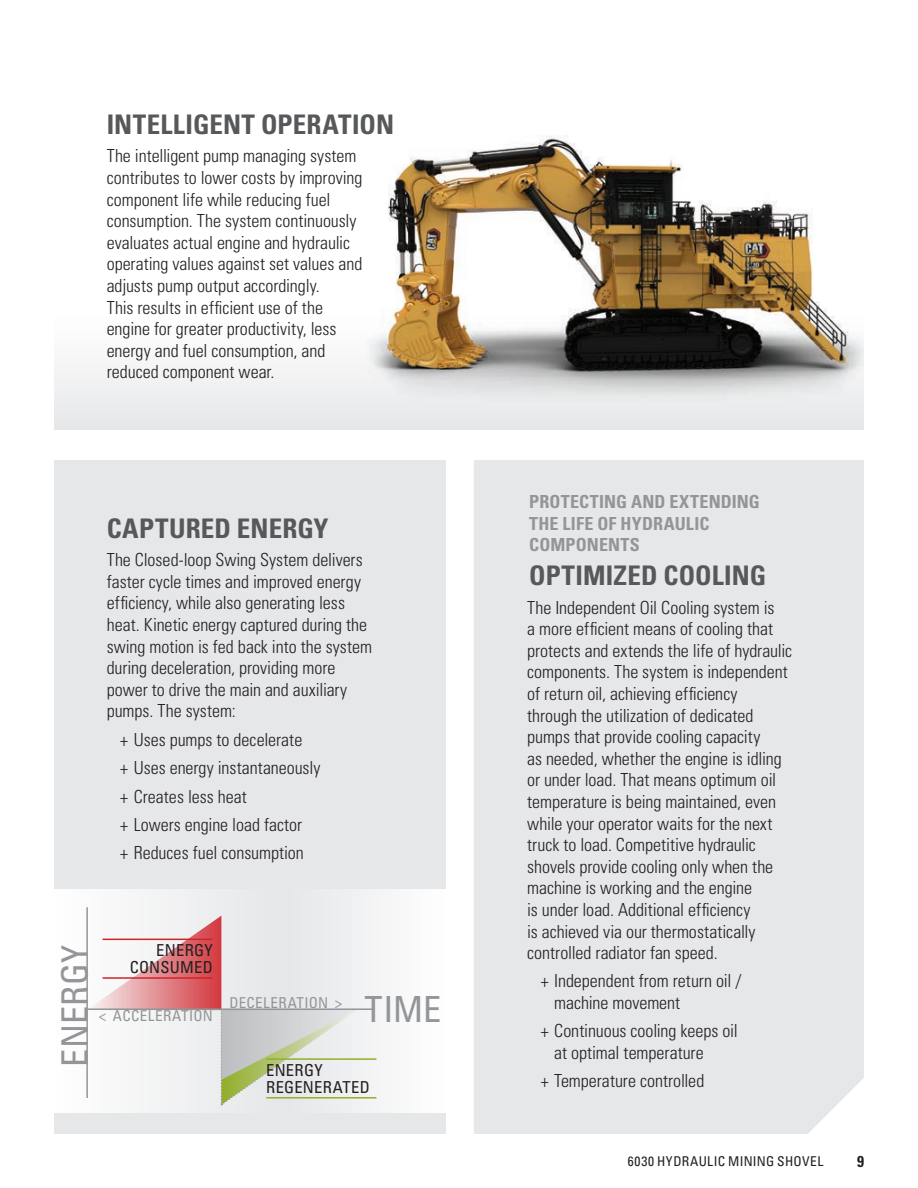
<style>
.page{position:relative;width:918px;height:1188px;background:#fff}
.page>*{position:absolute;margin:0;border:0;box-sizing:border-box;transform-origin:0 0}
.Copy{font:condensed 36px "Univers LT Std";letter-spacing:.005em;color:#939598}
.Copy-2{font:700 condensed 27px "Univers LT Std";letter-spacing:.005em;color:#57585a}
.bold_subhead{font:700 condensed 27px "Univers LT Std";letter-spacing:.005em;color:#57585a}
.Copy-3{font:300 condensed 18px/21.6px "Univers LT Std";color:#231f20}
.bold_subhead-2{font:700 condensed 18px/21.6px "Univers LT Std";letter-spacing:.005em;color:#939598}
.Copy-4{font:condensed 16.5px/16.5px "Univers LT Std";letter-spacing:.02em;color:#231f20}
.t1{font:700 condensed 15.75px "Univers LT Std";color:#231f20}
.Copy-5{font:condensed 15px "Univers LT Std";letter-spacing:.025em;color:#939598}
.t2{font:condensed 13.5px "Univers LT Std";letter-spacing:.025em;color:#231f20}
</style>
<div class="page">
<img style="left:388px;top:135px;width:439px;height:180px">
<div style="left:54px;top:460px;width:392px;height:674px;background:#e6e7e9"></div>
<div style="left:286px;top:889px;width:160px;height:224px;background:#f7f7f8"></div>
<div style="left:52px;top:889px;width:229px;height:224px;background:linear-gradient(to right,#fff,#e6e7e9)"></div>
<div style="left:474px;top:460px;width:390px;height:674px;background:#e6e7e9"></div>
<svg style="left:54px;top:315px;width:810px;height:115px"></svg>
<hr style="left:86px;top:907px;width:2px;height:191px;background:#939598">
<svg style="left:86px;top:916px;width:270px;height:189px"></svg>
<hr style="left:86px;top:1008px;width:288px;height:2px;background:#939598">
<hr style="left:266px;top:1097px;width:110px;height:2px;background:#92af2a">
<hr style="left:266px;top:1058px;width:110px;height:2px;background:#92af2a">
<hr style="left:103px;top:977px;width:110px;height:2px;background:#d1232a">
<hr style="left:103px;top:939px;width:110px;height:1px;background:#d1232a">
<p class="Copy-2" style="left:107px;top:108px;width:289px">INTELLIGENT OPERATION</p>
<p class="Copy-3" style="left:107px;top:145px;width:257px">The intelligent pump managing system contributes to lower costs by improving component life while reducing fuel consumption. The system continuously evaluates actual engine and hydraulic operating values against set values and adjusts pump output accordingly.<br>This results in efficient use of the engine for greater productivity, less energy and fuel consumption, and reduced component wear.</p>
<p class="Copy-2" style="left:107px;top:512px;width:223px">CAPTURED ENERGY</p>
<p class="Copy-3" style="left:107px;top:549px;width:267px">The Closed-loop Swing System delivers faster cycle times and improved energy efficiency, while also generating less heat. Kinetic energy captured during the swing motion is fed back into the system during deceleration, providing more power to drive the main and auxiliary pumps. The system:</p>
<p class="Copy-3" style="left:120px;top:729px;width:184px">+ Uses pumps to decelerate</p>
<p class="Copy-3" style="left:120px;top:757px;width:202px">+ Uses energy instantaneously</p>
<p class="Copy-3" style="left:120px;top:785px;width:128px">+ Creates less heat</p>
<p class="Copy-3" style="left:120px;top:814px;width:183px">+ Lowers engine load factor</p>
<p class="Copy-3" style="left:120px;top:842px;width:185px">+ Reduces fuel consumption</p>
<p class="Copy" style="left:52px;top:1067px;width:123px;rotate:-90deg">ENERGY</p>
<p class="Copy-4" style="left:130px;top:942px;width:85px;text-align:right">ENERGY<br>CONSUMED</p>
<p class="Copy-5" style="left:99px;top:1006px;width:115px">&lt; ACCELERATION</p>
<p class="Copy-5" style="left:230px;top:994px;width:114px">DECELERATION &gt;</p>
<p class="Copy" style="left:365px;top:986px;width:78px">TIME</p>
<p class="Copy-4" style="left:266px;top:1062px;width:105px">ENERGY<br>REGENERATED</p>
<p class="bold_subhead-2" style="left:529px;top:491px;width:232px">PROTECTING AND EXTENDING<br>THE LIFE OF HYDRAULIC<br>COMPONENTS</p>
<p class="bold_subhead" style="left:529px;top:559px;width:239px">OPTIMIZED COOLING</p>
<p class="Copy-3" style="left:527px;top:596px;width:267px">The Independent Oil Cooling system is<br>a more efficient means of cooling that protects and extends the life of hydraulic components. The system is independent of return oil, achieving efficiency<br>through the utilization of dedicated pumps that provide cooling capacity<br>as needed, whether the engine is idling or under load. That means optimum oil temperature is being maintained, even while your operator waits for the next truck to load. Competitive hydraulic shovels provide cooling only when the machine is working and the engine<br>is under load. Additional efficiency<br>is achieved via our thermostatically controlled radiator fan speed.</p>
<p class="Copy-3" style="left:554px;top:970px;width:189px;text-indent:-14px">+ Independent from return oil / machine movement</p>
<p class="Copy-3" style="left:554px;top:1020px;width:185px;text-indent:-14px">+ Continuous cooling keeps oil at optimal temperature</p>
<p class="Copy-3" style="left:541px;top:1070px;width:165px">+ Temperature controlled</p>
<p class="t2" style="left:628px;top:1153px;width:197px">6030 HYDRAULIC MINING SHOVEL</p>
<p class="t1" style="left:857px;top:1151px;width:8px">9</p>
</div>
